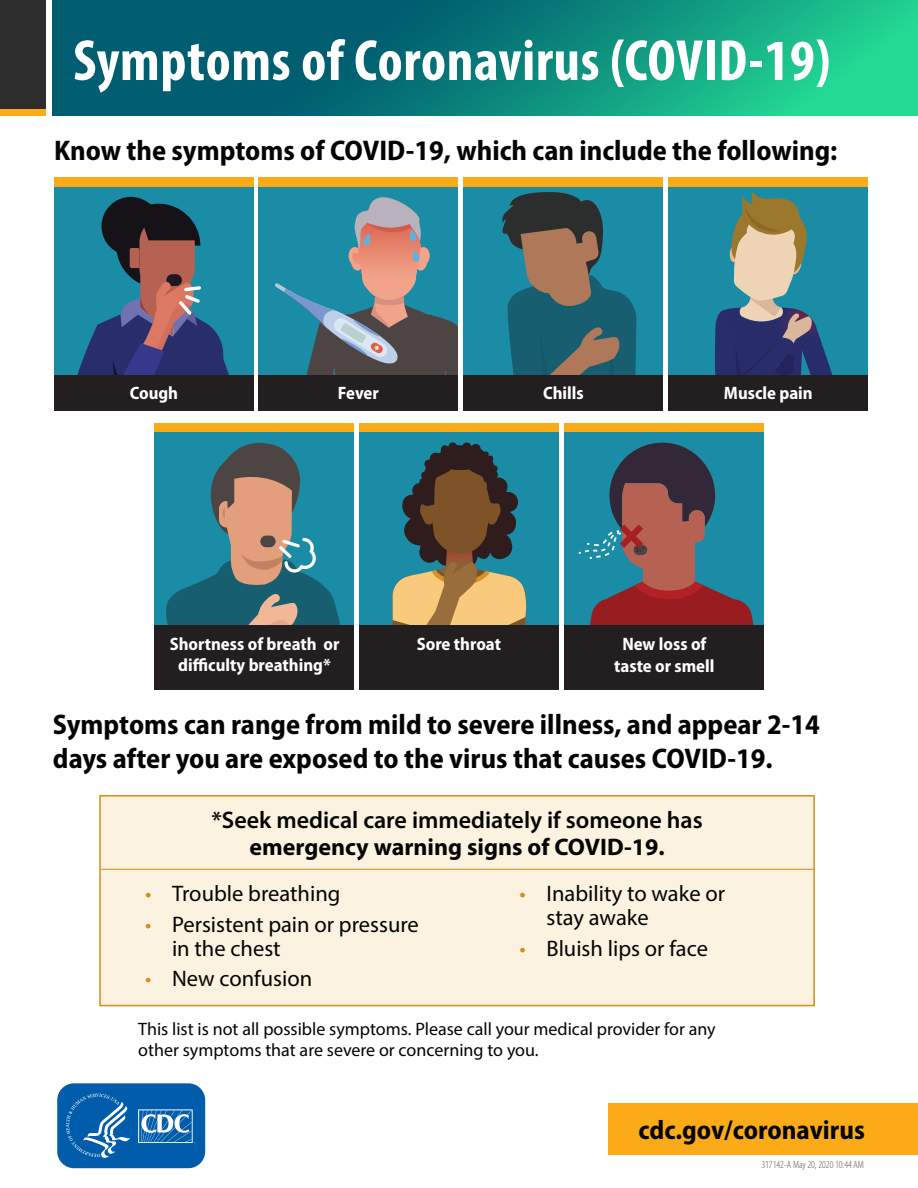
<style>
.page{position:relative;width:918px;height:1188px;background:#fff}
.page>*{position:absolute;margin:0;border:0;box-sizing:border-box;transform-origin:0 0}
.H1_BOLD_WHITE{font:700 condensed 58.5px "Myriad Pro";letter-spacing:.01em;color:#fff}
.B1{font:700 semi-condensed 28.5px/34.2px "Myriad Pro";color:#040503}
.t1{font:700 semi-condensed 27px "Myriad Pro";color:#040503}
.B4{font:600 24px/27px "Myriad Pro";color:#040503;text-align:center}
.t2{font:22.5px/24px "Myriad Pro";color:#040503}
.B2{font:18px/21.6px "Myriad Pro";color:#040503}
.B1-2{font:700 semi-condensed 18px/21px "Myriad Pro";color:#fff;text-align:center}
.t3{font:300 condensed 10.5px "Myriad Pro";color:#575757}
.s1{font-weight:700}
.s2{color:#d68c17}
</style>
<div class="page">
<div style="left:99px;top:795px;width:716px;height:211px;background:#fcf2e0;border:2px solid #d68c17"></div>
<svg style="left:53px;top:0;width:865px;height:116px;background:#0b867b"></svg>
<div style="left:0;top:109px;width:45px;height:7px;background:#fbab18"></div>
<div style="left:0;top:0;width:45px;height:109px;background:#2d2d2d"></div>
<div style="left:608px;top:1103px;width:310px;height:52px;background:#fbab18"></div>
<div style="left:54px;top:178px;width:199px;height:9px;background:#fbab18"></div>
<div style="left:54px;top:187px;width:199px;height:192px;background:#1b8ca5"></div>
<div style="left:101px;top:197px;width:59px;height:59px;background:#161318;border-radius:50%"></div>
<svg style="left:77px;top:204px;width:152px;height:171px"></svg>
<div style="left:54px;top:375px;width:199px;height:36px;background:#231f20"></div>
<div style="left:258px;top:178px;width:200px;height:9px;background:#fbab18"></div>
<div style="left:464px;top:178px;width:199px;height:9px;background:#fbab18"></div>
<div style="left:464px;top:187px;width:199px;height:192px;background:#1b8ca5"></div>
<svg style="left:502px;top:192px;width:135px;height:183px"></svg>
<div style="left:464px;top:375px;width:199px;height:36px;background:#231f20"></div>
<div style="left:668px;top:178px;width:200px;height:9px;background:#fbab18"></div>
<div style="left:668px;top:187px;width:200px;height:192px;background:#1b8ca5"></div>
<svg style="left:715px;top:192px;width:118px;height:183px"></svg>
<div style="left:668px;top:375px;width:200px;height:36px;background:#231f20"></div>
<div style="left:154px;top:423px;width:200px;height:10px;background:#fbab18"></div>
<div style="left:154px;top:433px;width:200px;height:192px;background:#1b8ca5"></div>
<svg style="left:166px;top:442px;width:175px;height:183px"></svg>
<div style="left:154px;top:625px;width:200px;height:64px;background:#231f20"></div>
<div style="left:564px;top:625px;width:199px;height:64px;background:#231f20"></div>
<div style="left:564px;top:423px;width:199px;height:10px;background:#fbab18"></div>
<div style="left:564px;top:433px;width:199px;height:192px;background:#1b8ca5"></div>
<svg style="left:578px;top:442px;width:176px;height:183px"></svg>
<div style="left:359px;top:625px;width:199px;height:64px;background:#231f20"></div>
<div style="left:359px;top:423px;width:199px;height:10px;background:#fbab18"></div>
<div style="left:359px;top:433px;width:199px;height:192px;background:#1b8ca5"></div>
<svg style="left:393px;top:442px;width:134px;height:183px"></svg>
<svg style="left:57px;top:1083px;width:149px;height:86px;background:#2573b6"></svg>
<hr style="left:101px;top:869px;width:712px;height:1px;background:#d68c17">
<div style="left:258px;top:187px;width:200px;height:192px;background:#1b8ca5"></div>
<svg style="left:274px;top:197px;width:184px;height:178px"></svg>
<div style="left:258px;top:375px;width:200px;height:36px;background:#231f20"></div>
<h1 class="H1_BOLD_WHITE" style="left:73px;top:24px;width:759px">Symptoms of Coronavirus (COVID-19)</h1>
<p class="B1" style="left:54px;top:132px;width:785px">Know the symptoms of COVID-19, which can include the following:</p>
<p class="B1-2" style="left:130px;top:382px;width:50px">Cough</p>
<p class="B1-2" style="left:543px;top:382px;width:42px">Chills</p>
<p class="B1-2" style="left:724px;top:382px;width:90px">Muscle pain</p>
<p class="B1-2" style="left:338px;top:382px;width:42px">Fever</p>
<p class="B1-2" style="left:170px;top:633px;width:171px">Shortness of breath or difficulty breathing*</p>
<p class="B1-2" style="left:614px;top:633px;width:102px;line-height:21.6px">New loss of taste or smell</p>
<p class="B1-2" style="left:417px;top:633px;width:86px">Sore throat</p>
<p class="B1" style="left:53px;top:707px;width:768px">Symptoms can range from mild to severe illness, and appear 2-14 days after you are exposed to the virus that causes COVID-19.</p>
<p class="B4" style="left:211px;top:806px;width:493px">*Seek medical care immediately if someone has <span class="s1">emergency warning signs of COVID-19.</span></p>
<p class="t2" style="left:145px;top:881px;width:197px"><span class="s2">•</span> Trouble breathing</p>
<p class="t2" style="left:172px;top:912px;width:248px;text-indent:-27px"><span class="s2">•</span> Persistent pain or pressure in the chest</p>
<p class="t2" style="left:145px;top:967px;width:169px"><span class="s2">•</span> New confusion</p>
<p class="t2" style="left:546px;top:881px;width:180px;text-indent:-27px"><span class="s2">•</span> Inability to wake or stay awake</p>
<p class="t2" style="left:519px;top:936px;width:190px"><span class="s2">•</span> Bluish lips or face</p>
<p class="B2" style="left:138px;top:1017px;width:579px">This list is not all possible symptoms. Please call your medical provider for any other symptoms that are severe or concerning to you.</p>
<p class="t1" style="left:639px;top:1112px;width:228px">cdc.gov/coronavirus</p>
<p class="t3" style="left:761px;top:1158px;width:104px">317142-A May 20, 2020 10:44 AM</p>
</div>
